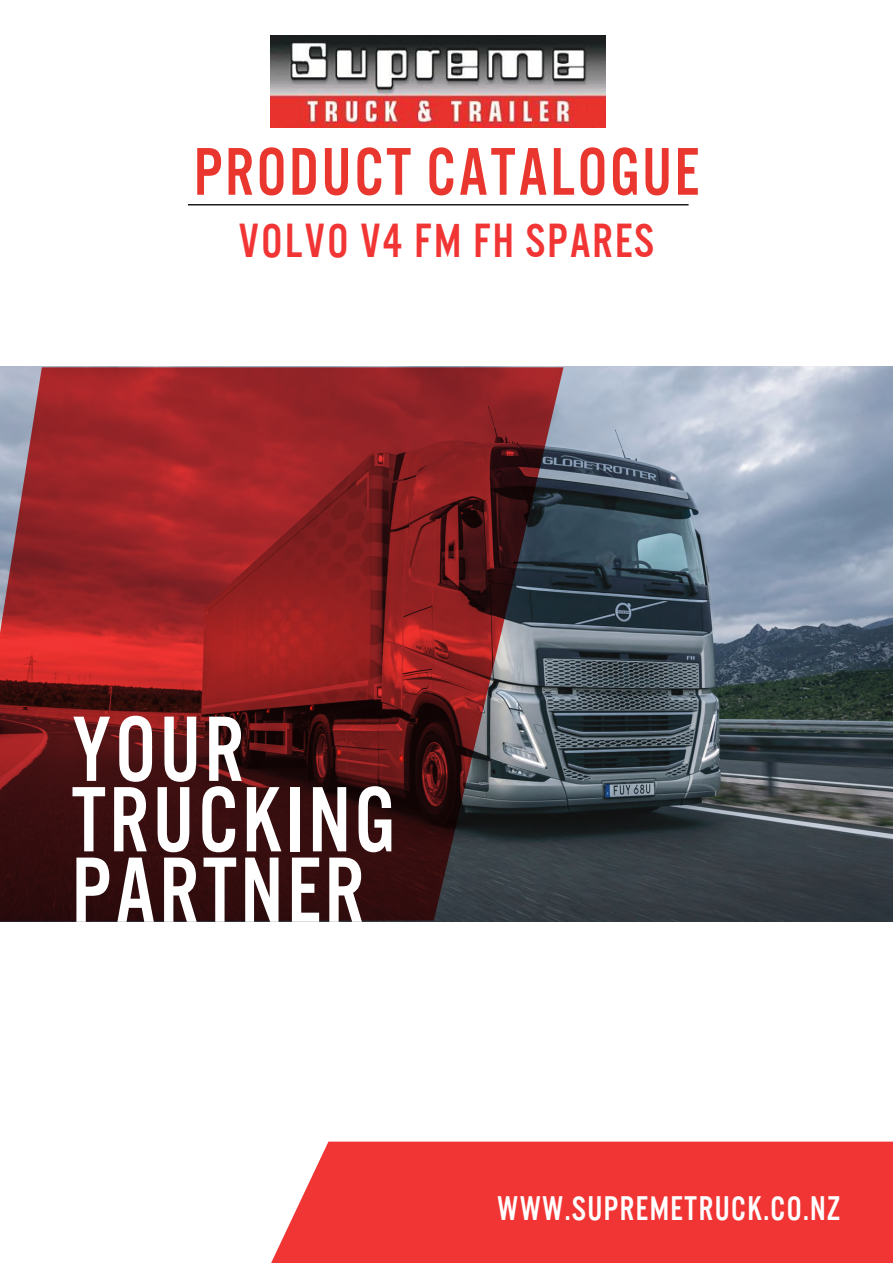
<style>
.page{position:relative;width:893px;height:1263px;background:#fff}
.page>*{position:absolute;margin:0;border:0;box-sizing:border-box;transform-origin:0 0}
.t1{font:96.45px/70.5px "U.S.101";letter-spacing:.045em;color:#fff;scale:.94 1}
.t2{font:70.05px "U.S.101";letter-spacing:.045em;color:#e9372f;scale:.94 1}
.t3{font:49.65px "U.S.101";letter-spacing:.055em;color:#f13534;scale:.94 1}
.t4{font:35.4px "U.S.101";letter-spacing:.045em;color:#fff;scale:.94 1}
</style>
<div class="page">
<img style="left:563px;top:367px;width:330px;height:554px">
<div style="left:271px;top:1142px;width:622px;height:121px;background:#f13534"></div>
<img style="left:271px;top:35px;width:335px;height:92px">
<svg style="left:0;top:367px;width:563px;height:554px;background:#712427"></svg>
<hr style="left:188px;top:204px;width:501px;height:1px;background:#1c2021">
<h2 class="t2" style="left:194px;top:134px;width:539px">PRODUCT CATALOGUE</h2>
<h3 class="t3" style="left:239px;top:214px;width:443px">VOLVO V4 FM FH SPARES</h3>
<h1 class="t1" style="left:72px;top:713px;width:345px">YOUR<br>TRUCKING<br>PARTNER</h1>
<p class="t4" style="left:497px;top:1189px;width:366px">WWW.SUPREMETRUCK.CO.NZ</p>
</div>
